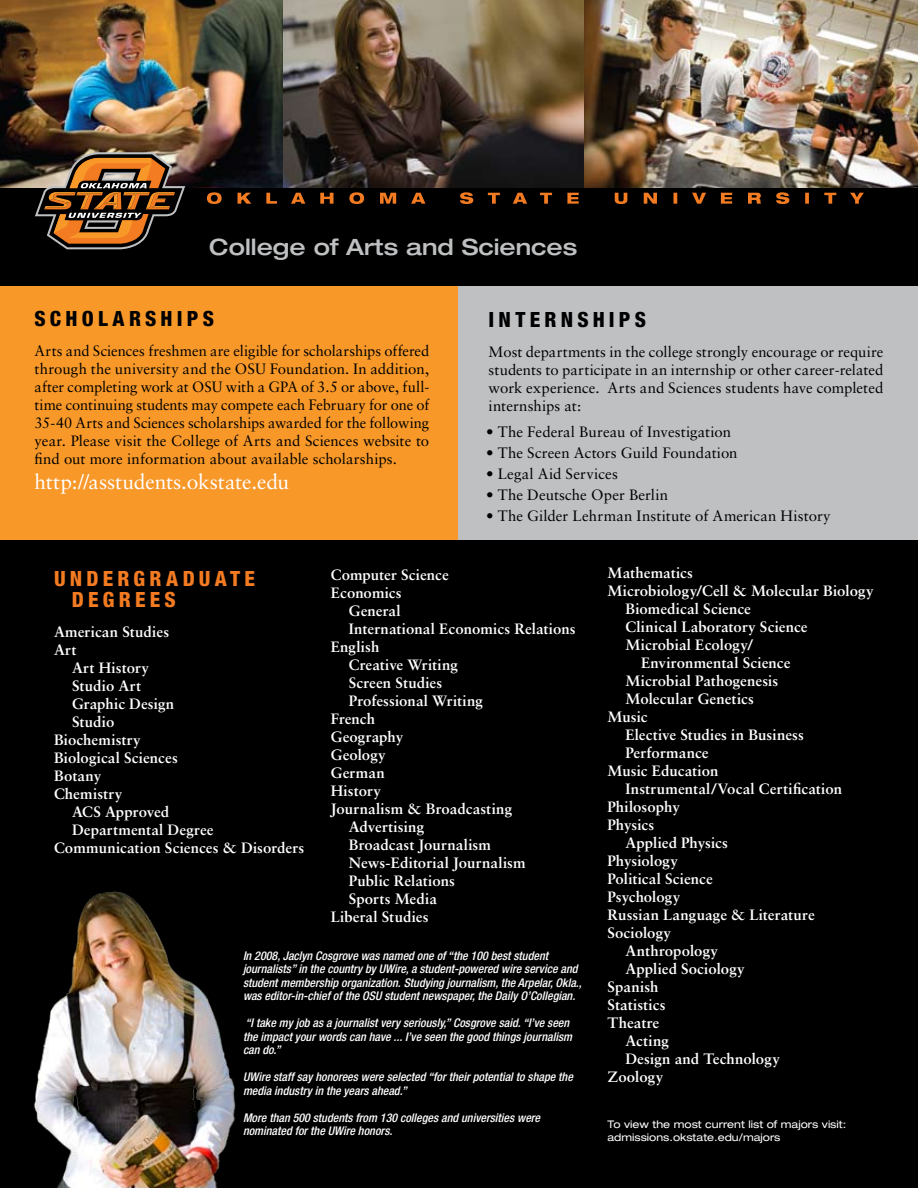
<style>
.page{position:relative;width:918px;height:1188px;background:#fff}
.page>*{position:absolute;margin:0;border:0;box-sizing:border-box;transform-origin:0 0}
.t1{font:500 expanded 22.5px "Helvetica Neue LT Std";color:#bec0c2}
.t2{font:21px "Sabon";letter-spacing:-.005em;color:#fff}
.t3{font:800 condensed 21px "Helvetica Neue LT Std";letter-spacing:.2em;color:#000}
.t4{font:800 condensed 21px/21px "Helvetica Neue LT Std";letter-spacing:.2em;color:#f37b21}
.t5{font:700 15px/18px "Sabon";letter-spacing:.01em;color:#fff}
.t6{font:15px/18px "Sabon";letter-spacing:.005em;color:#000;text-align:justify}
.t7{font:italic 500 condensed 12px/13.5px "Helvetica Neue LT Std";color:#fff}
.t8{font:expanded 10.5px/12.6px "Helvetica Neue LT Std";color:#fff}
</style>
<div class="page">
<img style="left:0;top:0;width:284px;height:188px">
<div style="left:0;top:540px;width:918px;height:648px;background:#000"></div>
<div style="left:458px;top:286px;width:460px;height:254px;background:#bec0c2"></div>
<div style="left:0;top:286px;width:458px;height:254px;background:#f89829"></div>
<img style="left:583px;top:0;width:335px;height:188px">
<img style="left:284px;top:0;width:299px;height:188px">
<div style="left:0;top:188px;width:918px;height:98px;background:#000"></div>
<svg style="left:35px;top:152px;width:150px;height:98px"></svg>
<svg style="left:207px;top:192px;width:657px;height:12px"></svg>
<img style="left:34px;top:891px;width:202px;height:297px">
<h1 class="t1" style="left:209px;top:233px;width:370px">College of Arts and Sciences</h1>
<h2 class="t3" style="left:34px;top:306px;width:181px">SCHOLARSHIPS</h2>
<p class="t6" style="left:34px;top:342px;width:396px">Arts and Sciences freshmen are eligible for scholarships offered through the university and the OSU Foundation. In addition, after completing work at OSU with a GPA of 3.5 or above, full&shy;time continuing students may compete each February for one of 35-40 Arts and Sciences scholarships awarded for the following year. Please visit the College of Arts and Sciences website to find out more information about available scholarships.</p>
<h2 class="t2" style="left:34px;top:469px;width:256px">http://asstudents.okstate.edu</h2>
<h2 class="t3" style="left:489px;top:307px;width:159px">INTERNSHIPS</h2>
<p class="t6" style="left:489px;top:342px;width:396px">Most departments in the college strongly encourage or require students to participate in an internship or other career-related work experience. Arts and Sciences students have completed internships at:</p>
<p class="t6" style="left:486px;top:423px;width:247px">• The Federal Bureau of Investigation</p>
<p class="t6" style="left:486px;top:444px;width:253px">• The Screen Actors Guild Foundation</p>
<p class="t6" style="left:486px;top:465px;width:133px">• Legal Aid Services</p>
<p class="t6" style="left:486px;top:486px;width:184px">• The Deutsche Oper Berlin</p>
<p class="t6" style="left:486px;top:507px;width:346px">• The Gilder Lehrman Institute of American History</p>
<h2 class="t4" style="left:72px;top:568px;width:184px;text-indent:-18px">UNDERGRADUATE<br>DEGREES</h2>
<p class="t5" style="left:54px;top:622px;width:117px">American Studies<br>Art</p>
<p class="t5" style="left:72px;top:658px;width:78px">Art History</p>
<p class="t5" style="left:72px;top:676px;width:71px">Studio Art</p>
<p class="t5" style="left:72px;top:694px;width:104px">Graphic Design</p>
<p class="t5" style="left:72px;top:712px;width:44px">Studio</p>
<p class="t5" style="left:54px;top:730px;width:88px">Biochemistry</p>
<p class="t5" style="left:54px;top:748px;width:125px">Biological Sciences</p>
<p class="t5" style="left:54px;top:766px;width:49px">Botany</p>
<p class="t5" style="left:54px;top:784px;width:70px">Chemistry</p>
<p class="t5" style="left:72px;top:802px;width:99px">ACS Approved</p>
<p class="t5" style="left:72px;top:820px;width:143px">Departmental Degree</p>
<p class="t5" style="left:54px;top:838px;width:252px">Communication Sciences &amp; Disorders</p>
<p class="t5" style="left:331px;top:566px;width:120px">Computer Science</p>
<p class="t5" style="left:331px;top:584px;width:73px">Economics</p>
<p class="t5" style="left:349px;top:602px;width:53px">General</p>
<p class="t5" style="left:349px;top:620px;width:229px">International Economics Relations</p>
<p class="t5" style="left:331px;top:638px;width:50px">English</p>
<p class="t5" style="left:349px;top:656px;width:111px">Creative Writing</p>
<p class="t5" style="left:349px;top:674px;width:95px">Screen Studies</p>
<p class="t5" style="left:349px;top:692px;width:136px">Professional Writing</p>
<p class="t5" style="left:331px;top:710px;width:46px">French</p>
<p class="t5" style="left:331px;top:728px;width:74px">Geography</p>
<p class="t5" style="left:331px;top:746px;width:57px">Geology</p>
<p class="t5" style="left:331px;top:764px;width:55px">German</p>
<p class="t5" style="left:331px;top:782px;width:52px">History</p>
<p class="t5" style="left:331px;top:800px;width:183px">Journalism &amp; Broadcasting</p>
<p class="t5" style="left:349px;top:818px;width:77px">Advertising</p>
<p class="t5" style="left:349px;top:836px;width:144px">Broadcast Journalism</p>
<p class="t5" style="left:349px;top:854px;width:178px">News-Editorial Journalism</p>
<p class="t5" style="left:349px;top:872px;width:108px">Public Relations</p>
<p class="t5" style="left:349px;top:890px;width:90px">Sports Media</p>
<p class="t5" style="left:331px;top:908px;width:99px">Liberal Studies</p>
<p class="t7" style="left:243px;top:949px;width:340px">In 2008, Jaclyn Cosgrove was named one of “the 100 best student journalists” in the country by UWire, a student-powered wire service and student membership organization. Studying journalism, the Arpelar, Okla., was editor-in-chief of the OSU student newspaper, the Daily O’Collegian.</p>
<p class="t7" style="left:243px;top:1016px;width:330px">“I take my job as a journalist very seriously,” Cosgrove said. “I’ve seen the impact your words can have ... I’ve seen the good things journalism can do.”</p>
<p class="t7" style="left:243px;top:1070px;width:331px">UWire staff say honorees were selected “for their potential to shape the media industry in the years ahead.”</p>
<p class="t7" style="left:243px;top:1111px;width:299px">More than 500 students from 130 colleges and universities were nominated for the UWire honors.</p>
<p class="t5" style="left:608px;top:564px;width:87px">Mathematics</p>
<p class="t5" style="left:608px;top:582px;width:268px">Microbiology/Cell &amp; Molecular Biology</p>
<p class="t5" style="left:626px;top:600px;width:127px">Biomedical Science</p>
<p class="t5" style="left:626px;top:618px;width:184px">Clinical Laboratory Science</p>
<p class="t5" style="left:626px;top:636px;width:129px">Microbial Ecology/</p>
<p class="t5" style="left:641px;top:654px;width:151px">Environmental Science</p>
<p class="t5" style="left:626px;top:672px;width:154px">Microbial Pathogenesis</p>
<p class="t5" style="left:626px;top:690px;width:130px">Molecular Genetics</p>
<p class="t5" style="left:608px;top:708px;width:42px">Music</p>
<p class="t5" style="left:626px;top:726px;width:180px">Elective Studies in Business</p>
<p class="t5" style="left:626px;top:744px;width:85px">Performance</p>
<p class="t5" style="left:608px;top:762px;width:112px">Music Education</p>
<p class="t5" style="left:626px;top:780px;width:218px">Instrumental/Vocal Certification</p>
<p class="t5" style="left:608px;top:798px;width:74px">Philosophy</p>
<p class="t5" style="left:608px;top:816px;width:48px">Physics</p>
<p class="t5" style="left:626px;top:834px;width:104px">Applied Physics</p>
<p class="t5" style="left:608px;top:852px;width:72px">Physiology</p>
<p class="t5" style="left:608px;top:870px;width:107px">Political Science</p>
<p class="t5" style="left:608px;top:888px;width:74px">Psychology</p>
<p class="t5" style="left:608px;top:906px;width:209px">Russian Language &amp; Literature</p>
<p class="t5" style="left:608px;top:924px;width:65px">Sociology</p>
<p class="t5" style="left:626px;top:942px;width:94px">Anthropology</p>
<p class="t5" style="left:626px;top:960px;width:121px">Applied Sociology</p>
<p class="t5" style="left:608px;top:978px;width:53px">Spanish</p>
<p class="t5" style="left:608px;top:996px;width:60px">Statistics</p>
<p class="t5" style="left:608px;top:1014px;width:53px">Theatre</p>
<p class="t5" style="left:626px;top:1032px;width:45px">Acting</p>
<p class="t5" style="left:626px;top:1050px;width:156px">Design and Technology</p>
<p class="t5" style="left:608px;top:1068px;width:57px">Zoology</p>
<p class="t8" style="left:608px;top:1118px;width:240px">To view the most current list of majors visit: admissions.okstate.edu/majors</p>
</div>
